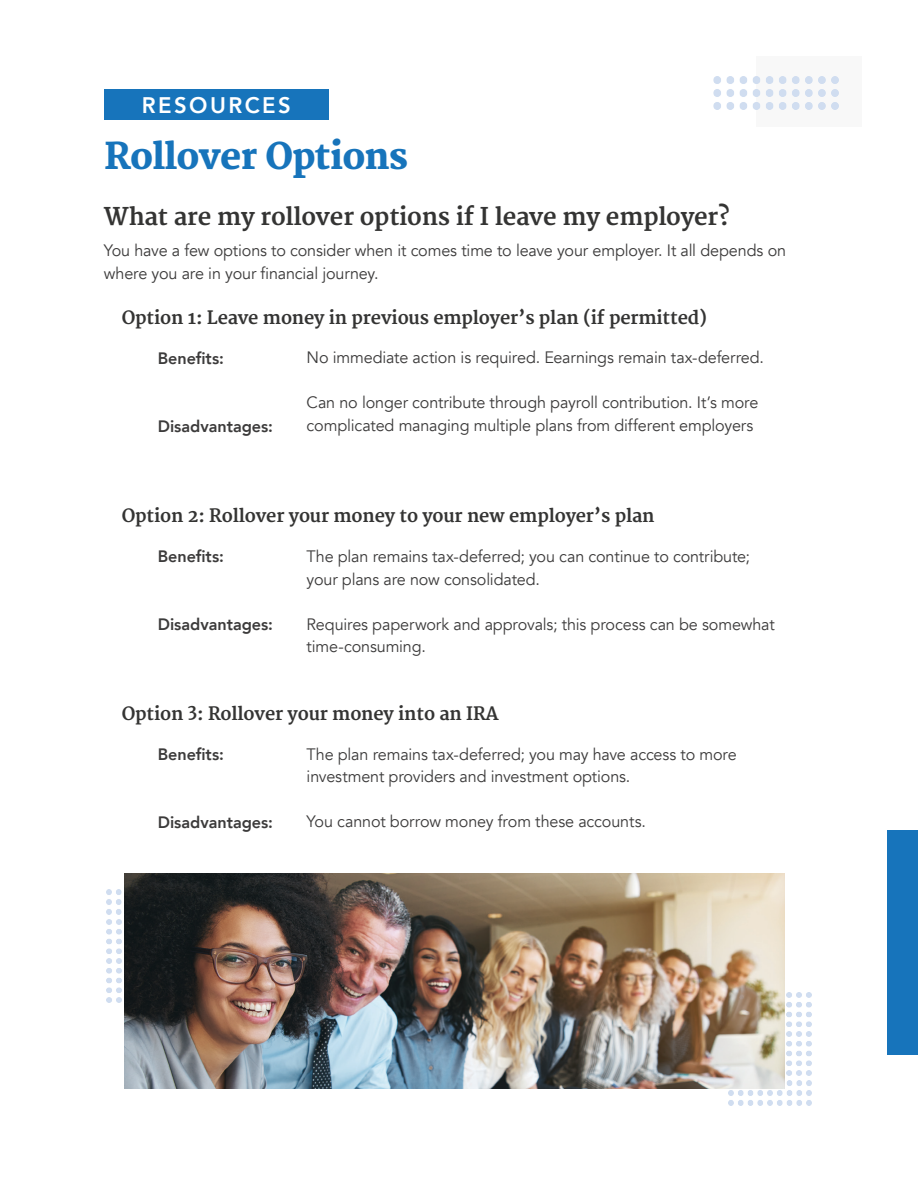
<style>
.page{position:relative;width:918px;height:1188px;background:#fff}
.page>*{position:absolute;margin:0;border:0;box-sizing:border-box;transform-origin:0 0}
.dotted_lines{font:800 36px "Merriweather";letter-spacing:-.02em;color:#1774bb}
.t1{font:700 23.85px "Merriweather";letter-spacing:-.01em;color:#343433}
.dotted_lines-2{font:800 22.5px "Avenir";letter-spacing:.11em;color:#fff}
.t2{font:700 18px "Merriweather";letter-spacing:-.01em;color:#343433}
._6_pt_Small_Text{font:16.5px/22.5px "Avenir";letter-spacing:-.01em;color:#3c3b3b}
._6_pt_Small_Text-2{font:800 16.5px "Avenir";color:#3c3b3b}
</style>
<div class="page">
<div style="left:887px;top:830px;width:31px;height:225px;background:#1774bb"></div>
<img style="left:757px;top:76px;width:82px;height:32px">
<img style="left:713px;top:77px;width:125px;height:33px">
<div style="left:104px;top:89px;width:225px;height:31px;background:#1774bb"></div>
<img style="left:106px;top:889px;width:19px;height:25px">
<img style="left:106px;top:916px;width:19px;height:86px">
<img style="left:728px;top:1081px;width:84px;height:25px">
<img style="left:786px;top:993px;width:26px;height:83px">
<img style="left:125px;top:874px;width:659px;height:214px">
<p class="dotted_lines-2" style="left:142px;top:88px;width:150px">RESOURCES</p>
<p class="dotted_lines" style="left:105px;top:136px;width:305px">Rollover Options</p>
<p class="t1" style="left:104px;top:202px;width:628px">What are my rollover options if I leave my employer?</p>
<p class="_6_pt_Small_Text" style="left:104px;top:240px;width:684px">You have a few options to consider when it comes time to leave your employer. It all depends on where you are in your financial journey.</p>
<p class="t2" style="left:122px;top:307px;width:587px">Option 1: Leave money in previous employer’s plan (if permitted)</p>
<p class="_6_pt_Small_Text-2" style="left:158px;top:346px;width:67px">Benefits:</p>
<p class="_6_pt_Small_Text" style="left:307px;top:347px;width:459px">No immediate action is required. Eearnings remain tax-deferred.</p>
<p class="_6_pt_Small_Text" style="left:307px;top:392px;width:453px">Can no longer contribute through payroll contribution. It’s more complicated managing multiple plans from different employers</p>
<p class="_6_pt_Small_Text-2" style="left:158px;top:413px;width:117px">Disadvantages:</p>
<p class="t2" style="left:122px;top:505px;width:534px">Option 2: Rollover your money to your new employer’s plan</p>
<p class="_6_pt_Small_Text-2" style="left:158px;top:544px;width:67px">Benefits:</p>
<p class="_6_pt_Small_Text" style="left:307px;top:546px;width:445px">The plan remains tax-deferred; you can continue to contribute; your plans are now consolidated.</p>
<p class="_6_pt_Small_Text" style="left:307px;top:613px;width:470px">Requires paperwork and approvals; this process can be somewhat time-consuming.</p>
<p class="_6_pt_Small_Text-2" style="left:158px;top:611px;width:117px">Disadvantages:</p>
<p class="t2" style="left:122px;top:703px;width:379px">Option 3: Rollover your money into an IRA</p>
<p class="_6_pt_Small_Text-2" style="left:158px;top:742px;width:67px">Benefits:</p>
<p class="_6_pt_Small_Text" style="left:307px;top:743px;width:432px">The plan remains tax-deferred; you may have access to more investment providers and investment options.</p>
<p class="_6_pt_Small_Text" style="left:307px;top:810px;width:341px">You cannot borrow money from these accounts.</p>
<p class="_6_pt_Small_Text-2" style="left:158px;top:809px;width:117px">Disadvantages:</p>
</div>
